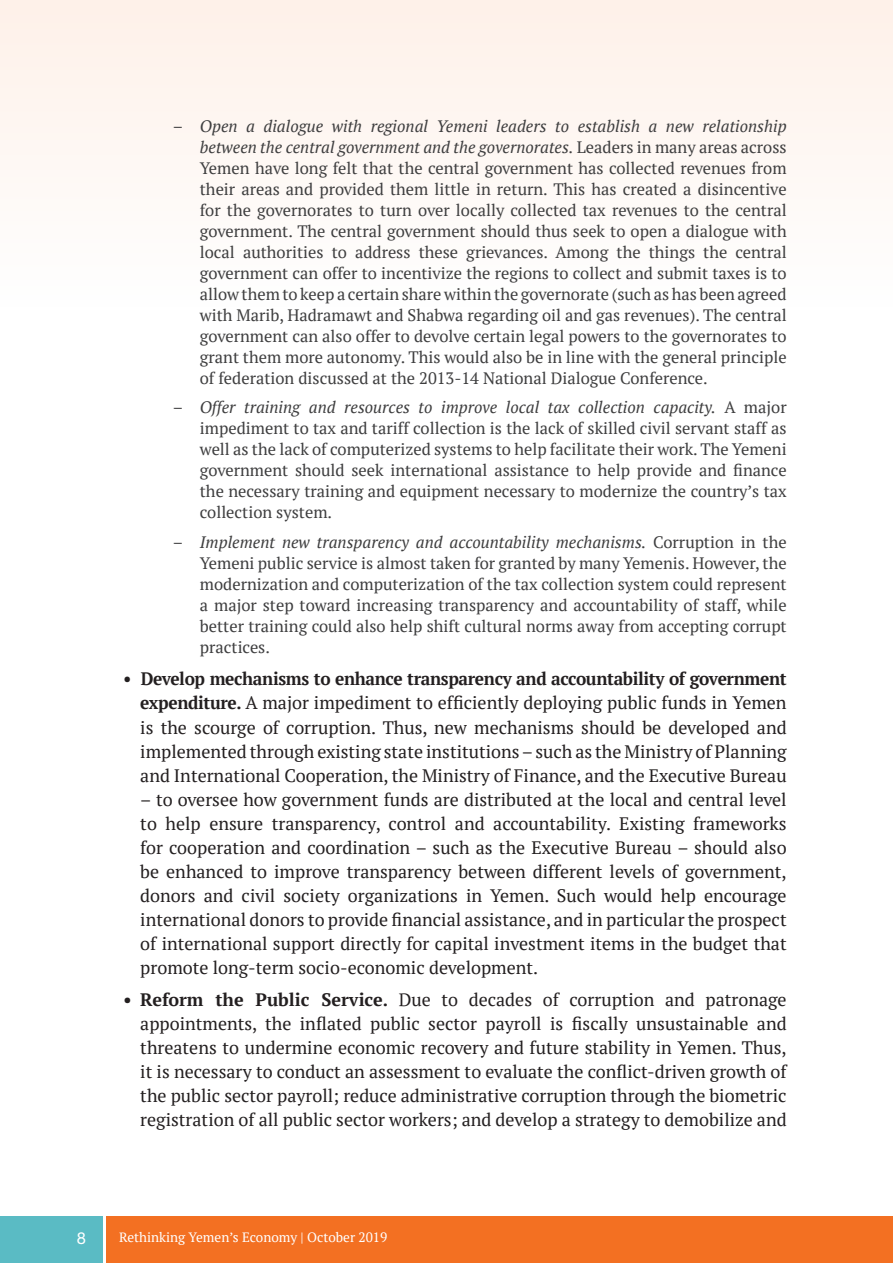
<style>
.page{position:relative;width:893px;height:1263px;background:#fff}
.page>*{position:absolute;margin:0;border:0;box-sizing:border-box;transform-origin:0 0}
.t1{font:18px/24px "PT Serif";color:#231f20;text-align:justify}
.t2{font:16.5px/21px "PT Serif";color:#3e3e3f;text-align:justify}
.t3{font:16.5px "Helvetica Neue LT Pro";color:#fff}
.t4{font:13.5px "PT Serif";color:#fff}
.s1{font-style:italic}
.s2{font-weight:700}
</style>
<div class="page">
<div style="left:0;top:1216px;width:102px;height:47px;background:#5abbc4"></div>
<div style="left:106px;top:1216px;width:787px;height:47px;background:#f37022"></div>
<div style="left:0;top:0;width:893px;height:306px;background:#fef7f3"></div>
<p class="t2" style="left:200px;top:115px;width:588px;text-indent:-27px">– <span class="s1">Open a dialogue with regional Yemeni leaders to establish a new relationship between the central government and the governorates.</span> Leaders in many areas across Yemen have long felt that the central government has collected revenues from their areas and provided them little in return. This has created a disincentive for the governorates to turn over locally collected tax revenues to the central government. The central government should thus seek to open a dialogue with local authorities to address these grievances. Among the things the central government can offer to incentivize the regions to collect and submit taxes is to allow them to keep a certain share within the governorate (such as has been agreed with Marib, Hadramawt and Shabwa regarding oil and gas revenues). The central government can also offer to devolve certain legal powers to the governorates to grant them more autonomy. This would also be in line with the general principle of federation discussed at the 2013-14 National Dialogue Conference.</p>
<p class="t2" style="left:200px;top:397px;width:588px;text-indent:-27px">– <span class="s1">Offer training and resources to improve local tax collection capacity.</span> A major impediment to tax and tariff collection is the lack of skilled civil servant staff as well as the lack of computerized systems to help facilitate their work. The Yemeni government should seek international assistance to help provide and finance the necessary training and equipment necessary to modernize the country’s tax collection system.</p>
<p class="t2" style="left:200px;top:531px;width:588px;text-indent:-27px">– <span class="s1">Implement new transparency and accountability mechanisms.</span> Corruption in the Yemeni public service is almost taken for granted by many Yemenis. However, the modernization and computerization of the tax collection system could represent a major step toward increasing transparency and accountability of staff, while better training could also help shift cultural norms away from accepting corrupt practices.</p>
<p class="t1" style="left:140px;top:667px;width:648px;text-indent:-17px"><span class="s2">• Develop mechanisms to enhance transparency and accountability of government expenditure.</span> A major impediment to efficiently deploying public funds in Yemen is the scourge of corruption. Thus, new mechanisms should be developed and implemented through existing state institutions – such as the Ministry of Planning and International Cooperation, the Ministry of Finance, and the Executive Bureau</p>
<p class="t1" style="left:140px;top:787px;width:648px">– to oversee how government funds are distributed at the local and central level to help ensure transparency, control and accountability. Existing frameworks for cooperation and coordination – such as the Executive Bureau – should also be enhanced to improve transparency between different levels of government, donors and civil society organizations in Yemen. Such would help encourage international donors to provide financial assistance, and in particular the prospect of international support directly for capital investment items in the budget that promote long-term socio-economic development.</p>
<p class="t1" style="left:140px;top:987px;width:648px;text-indent:-17px"><span class="s2">• Reform the Public Service.</span> Due to decades of corruption and patronage appointments, the inflated public sector payroll is fiscally unsustainable and threatens to undermine economic recovery and future stability in Yemen. Thus, it is necessary to conduct an assessment to evaluate the conflict-driven growth of the public sector payroll; reduce administrative corruption through the biometric registration of all public sector workers; and develop a strategy to demobilize and</p>
<p class="t3" style="left:77px;top:1228px;width:11px">8</p>
<p class="t4" style="left:119px;top:1228px;width:270px">Rethinking Yemen’s Economy | October 2019</p>
</div>
